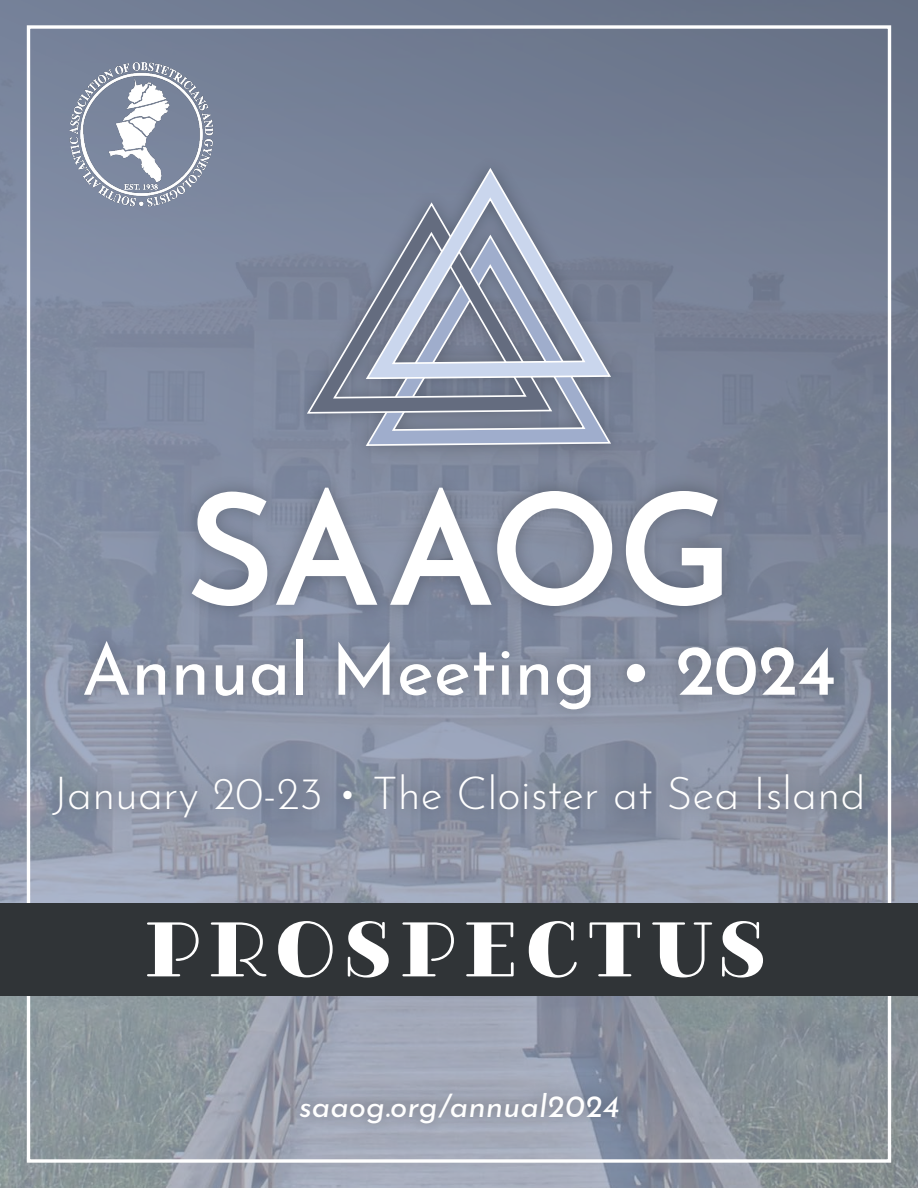
<style>
.page{position:relative;width:918px;height:1188px;background:#fff}
.page>*{position:absolute;margin:0;border:0;box-sizing:border-box;transform-origin:0 0}
.t1{font:151.05px "Josefin Sans";letter-spacing:-.005em;color:#fff}
.t2{font:72px "Fairwater Solid Serif";letter-spacing:.1em;color:#fff}
.t3{font:70.95px "Josefin Sans";color:#fff}
.t4{font:300 44.85px "Josefin Sans";color:#fff}
.t5{font:italic 31.5px "Josefin Sans";color:#fff}
.s1{font-weight:600}
</style>
<div class="page">
<img style="left:0;top:0;width:918px;height:1188px">
<img style="left:28px;top:747px;width:862px;height:95px">
<img style="left:58px;top:144px;width:802px;height:591px">
<svg style="left:365px;top:380px;width:248px;height:67px;background:#939db3"></svg>
<svg style="left:306px;top:201px;width:248px;height:214px;background:#7b8498"></svg>
<svg style="left:364px;top:166px;width:249px;height:214px;background:#8d96ab"></svg>
<svg style="left:189px;top:486px;width:191px;height:122px;background:#8d95a6"></svg>
<svg style="left:388px;top:486px;width:226px;height:122px;background:#8b92a3"></svg>
<svg style="left:624px;top:489px;width:101px;height:119px;background:#8a91a1"></svg>
<div style="left:0;top:903px;width:918px;height:92px;background:#303437"></div>
<img style="left:276px;top:1066px;width:366px;height:84px">
<img style="left:54px;top:47px;width:175px;height:174px">
<p class="t1" style="left:186px;top:424px;width:547px">SAAOG</p>
<p class="t3" style="left:82px;top:611px;width:756px">Annual Meeting • <span class="s1">2024</span></p>
<p class="t4" style="left:52px;top:758px;width:815px">January 20-23 • The Cloister at Sea Island</p>
<p class="t2" style="left:144px;top:901px;width:624px">PROSPECTUS</p>
<p class="t5" style="left:299px;top:1079px;width:321px">saaog.org/annual2024</p>
</div>
